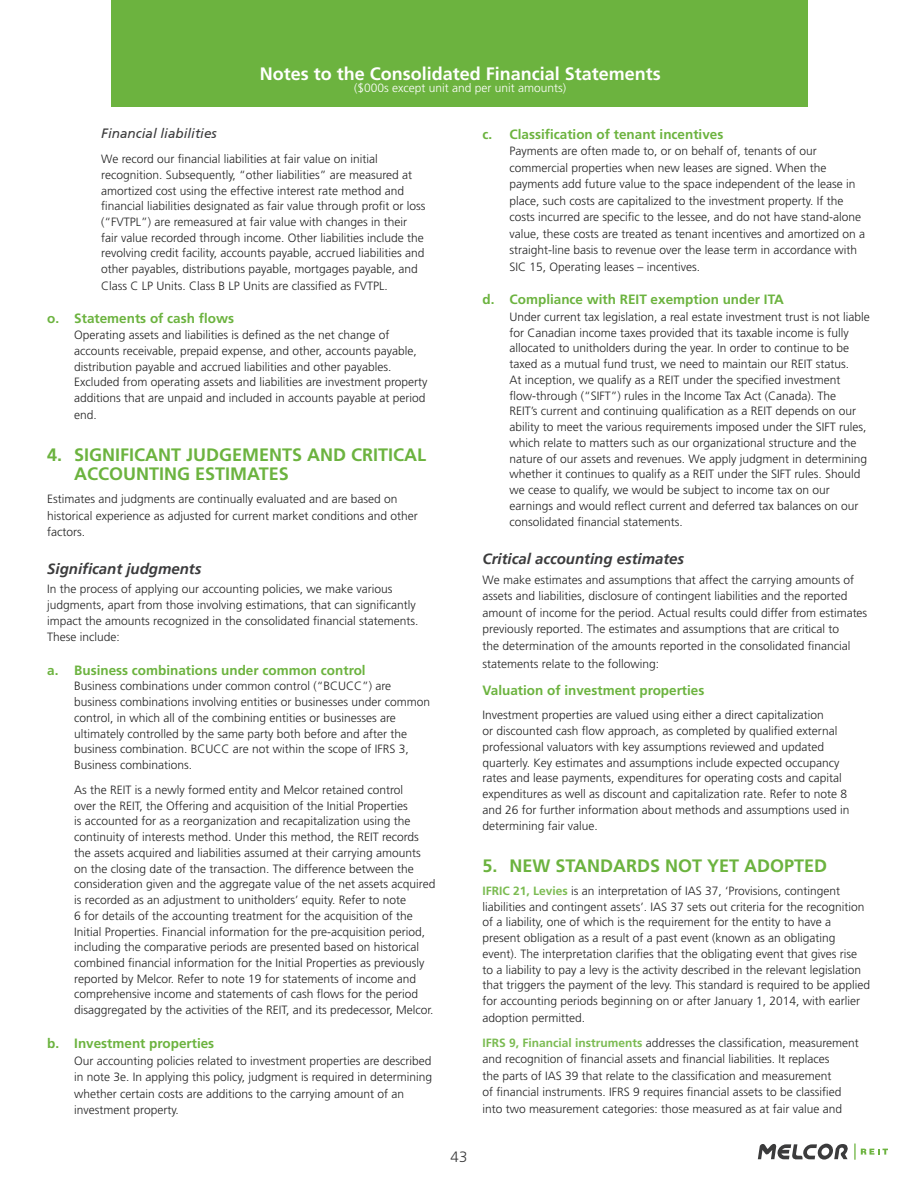
<style>
.page{position:relative;width:918px;height:1188px;background:#fff}
.page>*{position:absolute;margin:0;border:0;box-sizing:border-box;transform-origin:0 0}
.t1{font:700 18px/19.5px "Frutiger";color:#6cb33f}
.t2{font:700 18px "Frutiger";color:#fff}
.t3{font:italic 700 15px "Frutiger LT";color:#3b3b3c}
.t4{font:300 15px "Frutiger";color:#3b3b3c}
.t5{font:700 13.5px "Frutiger";color:#6cb33f}
.t6{font:italic 13.5px "Frutiger CE";color:#3b3b3c}
.t7{font:300 12px/15.8px "Frutiger";color:#232323}
.t8{font:300 12px "Frutiger";color:#fff}
.s1{font-weight:700;color:#7bbb52}
</style>
<div class="page">
<div style="left:112px;top:0;width:696px;height:107px;background:#6cb33f"></div>
<svg style="left:758px;top:1143px;width:130px;height:17px"></svg>
<h1 class="t2" style="left:260px;top:63px;width:403px">Notes to the Consolidated Financial Statements</h1>
<p class="t8" style="left:354px;top:81px;width:214px">($000s except unit and per unit amounts)</p>
<p class="t6" style="left:101px;top:126px;width:117px">Financial liabilities</p>
<p class="t7" style="left:101px;top:151px;width:326px">We record our financial liabilities at fair value on initial recognition. Subsequently, “other liabilities” are measured at amortized cost using the effective interest rate method and financial liabilities designated as fair value through profit or loss (“FVTPL”) are remeasured at fair value with changes in their fair value recorded through income. Other liabilities include the revolving credit facility, accounts payable, accrued liabilities and other payables, distributions payable, mortgages payable, and Class C LP Units. Class B LP Units are classified as FVTPL.</p>
<p class="t5" style="left:47px;top:311px;width:188px">o. Statements of cash flows</p>
<p class="t7" style="left:74px;top:327px;width:355px">Operating assets and liabilities is defined as the net change of accounts receivable, prepaid expense, and other, accounts payable, distribution payable and accrued liabilities and other payables.<br>Excluded from operating assets and liabilities are investment property additions that are unpaid and included in accounts payable at period end.</p>
<h1 class="t1" style="left:74px;top:444px;width:354px;text-indent:-27px">4. SIGNIFICANT JUDGEMENTS AND CRITICAL<br>ACCOUNTING ESTIMATES</h1>
<p class="t7" style="left:47px;top:491px;width:372px;line-height:16.5px">Estimates and judgments are continually evaluated and are based on historical experience as adjusted for current market conditions and other factors.</p>
<p class="t3" style="left:47px;top:560px;width:156px">Significant judgments</p>
<p class="t7" style="left:47px;top:581px;width:373px">In the process of applying our accounting policies, we make various judgments, apart from those involving estimations, that can significantly impact the amounts recognized in the consolidated financial statements.<br>These include:</p>
<p class="t5" style="left:47px;top:662px;width:320px">a. Business combinations under common control</p>
<p class="t7" style="left:74px;top:678px;width:358px">Business combinations under common control (“BCUCC”) are business combinations involving entities or businesses under common control, in which all of the combining entities or businesses are ultimately controlled by the same party both before and after the business combination. BCUCC are not within the scope of IFRS 3, Business combinations.</p>
<p class="t7" style="left:74px;top:782px;width:363px">As the REIT is a newly formed entity and Melcor retained control<br>over the REIT, the Offering and acquisition of the Initial Properties<br>is accounted for as a reorganization and recapitalization using the continuity of interests method. Under this method, the REIT records the assets acquired and liabilities assumed at their carrying amounts on the closing date of the transaction. The difference between the consideration given and the aggregate value of the net assets acquired is recorded as an adjustment to unitholders’ equity. Refer to note<br>6 for details of the accounting treatment for the acquisition of the Initial Properties. Financial information for the pre-acquisition period, including the comparative periods are presented based on historical combined financial information for the Initial Properties as previously reported by Melcor. Refer to note 19 for statements of income and comprehensive income and statements of cash flows for the period disaggregated by the activities of the REIT, and its predecessor, Melcor.</p>
<p class="t5" style="left:47px;top:1035px;width:169px">b. Investment properties</p>
<p class="t7" style="left:74px;top:1052px;width:359px;line-height:16.5px">Our accounting policies related to investment properties are described in note 3e. In applying this policy, judgment is required in determining whether certain costs are additions to the carrying amount of an investment property.</p>
<p class="t4" style="left:451px;top:1148px;width:18px">43</p>
<p class="t5" style="left:483px;top:126px;width:242px">c. Classification of tenant incentives</p>
<p class="t7" style="left:510px;top:143px;width:357px;line-height:16.5px">Payments are often made to, or on behalf of, tenants of our commercial properties when new leases are signed. When the payments add future value to the space independent of the lease in place, such costs are capitalized to the investment property. If the costs incurred are specific to the lessee, and do not have stand-alone value, these costs are treated as tenant incentives and amortized on a straight-line basis to revenue over the lease term in accordance with SIC 15, Operating leases – incentives.</p>
<p class="t5" style="left:483px;top:292px;width:303px">d. Compliance with REIT exemption under ITA</p>
<p class="t7" style="left:510px;top:309px;width:362px">Under current tax legislation, a real estate investment trust is not liable for Canadian income taxes provided that its taxable income is fully allocated to unitholders during the year. In order to continue to be taxed as a mutual fund trust, we need to maintain our REIT status.<br>At inception, we qualify as a REIT under the specified investment flow-through (“SIFT”) rules in the Income Tax Act (Canada). The<br>REIT’s current and continuing qualification as a REIT depends on our ability to meet the various requirements imposed under the SIFT rules, which relate to matters such as our organizational structure and the nature of our assets and revenues. We apply judgment in determining whether it continues to qualify as a REIT under the SIFT rules. Should we cease to qualify, we would be subject to income tax on our earnings and would reflect current and deferred tax balances on our consolidated financial statements.</p>
<p class="t3" style="left:483px;top:550px;width:203px">Critical accounting estimates</p>
<p class="t7" style="left:483px;top:571px;width:386px;line-height:16.5px">We make estimates and assumptions that affect the carrying amounts of assets and liabilities, disclosure of contingent liabilities and the reported amount of income for the period. Actual results could differ from estimates previously reported. The estimates and assumptions that are critical to<br>the determination of the amounts reported in the consolidated financial</p>
<p class="t7" style="left:483px;top:656px;width:178px">statements relate to the following:</p>
<p class="t5" style="left:483px;top:682px;width:223px">Valuation of investment properties</p>
<p class="t7" style="left:483px;top:707px;width:368px">Investment properties are valued using either a direct capitalization<br>or discounted cash flow approach, as completed by qualified external professional valuators with key assumptions reviewed and updated quarterly. Key estimates and assumptions include expected occupancy rates and lease payments, expenditures for operating costs and capital expenditures as well as discount and capitalization rate. Refer to note 8 and 26 for further information about methods and assumptions used in determining fair value.</p>
<h1 class="t1" style="left:483px;top:856px;width:346px">5. NEW STANDARDS NOT YET ADOPTED</h1>
<p class="t7" style="left:483px;top:883px;width:389px"><span class="s1">IFRIC 21, Levies</span> is an interpretation of IAS 37, ‘Provisions, contingent liabilities and contingent assets’. IAS 37 sets out criteria for the recognition of a liability, one of which is the requirement for the entity to have a present obligation as a result of a past event (known as an obligating event). The interpretation clarifies that the obligating event that gives rise to a liability to pay a levy is the activity described in the relevant legislation that triggers the payment of the levy. This standard is required to be applied for accounting periods beginning on or after January 1, 2014, with earlier adoption permitted.</p>
<p class="t7" style="left:483px;top:1035px;width:378px;line-height:16.5px"><span class="s1">IFRS 9, Financial instruments</span> addresses the classification, measurement and recognition of financial assets and financial liabilities. It replaces<br>the parts of IAS 39 that relate to the classification and measurement<br>of financial instruments. IFRS 9 requires financial assets to be classified into two measurement categories: those measured as at fair value and</p>
</div>
